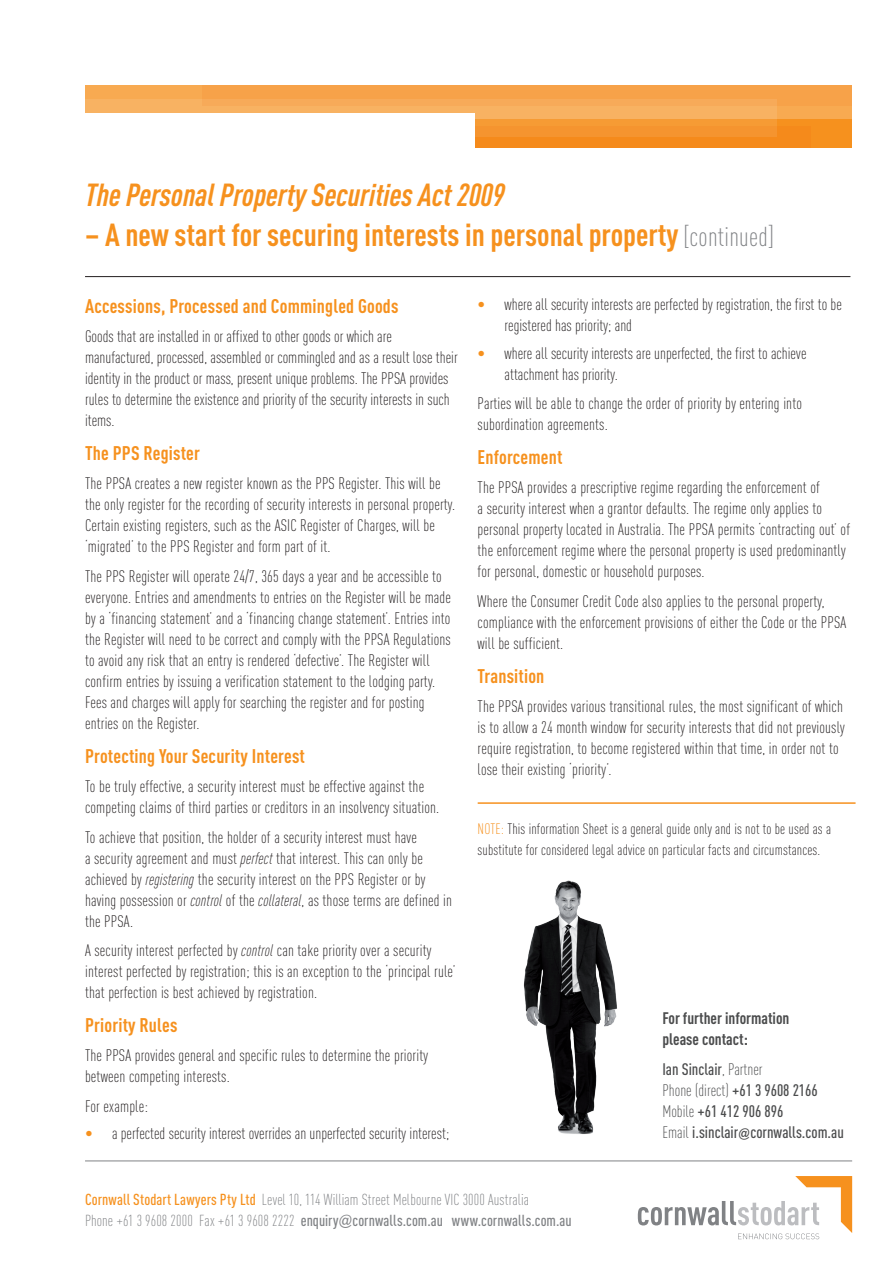
<style>
.page{position:relative;width:893px;height:1263px;background:#fff}
.page>*{position:absolute;margin:0;border:0;box-sizing:border-box;transform-origin:0 0}
.t1{font:700 31.5px "DIN Cond";color:#f6911e}
.t2{font:italic 700 condensed 31.5px "DINOT";color:#f6911e}
.t3{font:700 19.5px "DIN Cond";letter-spacing:.01em;color:#f6911e}
.t4{font:300 16.5px/21px "DIN Cond";letter-spacing:.01em;color:#231f20}
.t5{font:500 16.5px/21px "DIN Cond";color:#4b4c4d}
.t6{font:700 16.5px/21px "DIN Cond";color:#4b4c4d}
.t7{font:300 15.75px/21px "DIN Cond";letter-spacing:.01em;color:#808285}
.t8{font:300 15px/21px "DIN Cond";letter-spacing:.01em;color:#231f20}
.s1{font-weight:300;font-size:27px;color:#808285}
.s2{font-family:"DINOT";font-style:italic;font-stretch:condensed}
.s3{color:#f6911e}
.s4{font-weight:300}
.s5{font-family:"Akzidenz Grotesk Std";font-size:13.5px}
.s6{font-weight:500;color:#f6911e}
.s7{font-weight:500}
.s8{font-family:"Akzidenz Grotesk Std";font-weight:400}
</style>
<div class="page">
<div style="left:85px;top:85px;width:767px;height:62px;background:#f58a1b"></div>
<div style="left:85px;top:85px;width:767px;height:33px;background:#f8aa51"></div>
<svg style="left:85px;top:100px;width:692px;height:26px;background:#f7ac57"></svg>
<div style="left:475px;top:126px;width:302px;height:11px;background:#f5942f"></div>
<div style="left:202px;top:85px;width:650px;height:21px;background:linear-gradient(to right,#f7a54f,#f7a44c)"></div>
<div style="left:55px;top:113px;width:420px;height:112px;background:#fff"></div>
<hr style="left:85px;top:276px;width:765px;height:1px;background:#231f20">
<hr style="left:85px;top:1161px;width:767px;height:1px;background:#808285">
<svg style="left:638px;top:1176px;width:214px;height:63px"></svg>
<img style="left:523px;top:880px;width:94px;height:254px">
<hr style="left:478px;top:802px;width:377px;height:2px;background:#f6911e">
<h1 class="t2" style="left:85px;top:176px;width:421px">The Personal Property Securities Act 2009</h1>
<h1 class="t1" style="left:85px;top:215px;width:691px">– A new start for securing interests in personal property <span class="s1">[continued]</span></h1>
<p class="t3" style="left:85px;top:294px;width:315px">Accessions, Processed and Commingled Goods</p>
<p class="t4" style="left:85px;top:326px;width:374px">Goods that are installed in or affixed to other goods or which are manufactured, processed, assembled or commingled and as a result lose their identity in the product or mass, present unique problems. The PPSA provides rules to determine the existence and priority of the security interests in such items.</p>
<p class="t3" style="left:85px;top:441px;width:116px">The PPS Register</p>
<p class="t4" style="left:85px;top:473px;width:372px">The PPSA creates a new register known as the PPS Register. This will be the only register for the recording of security interests in personal property.<br>Certain existing registers, such as the ASIC Register of Charges, will be ‘migrated’ to the PPS Register and form part of it.</p>
<p class="t4" style="left:85px;top:565px;width:367px">The PPS Register will operate 24/7, 365 days a year and be accessible to everyone. Entries and amendments to entries on the Register will be made by a ‘financing statement’ and a ‘financing change statement’. Entries into the Register will need to be correct and comply with the PPSA Regulations to avoid any risk that an entry is rendered ‘defective’. The Register will confirm entries by issuing a verification statement to the lodging party.<br>Fees and charges will apply for searching the register and for posting entries on the Register.</p>
<p class="t3" style="left:85px;top:744px;width:221px">Protecting Your Security Interest</p>
<p class="t4" style="left:85px;top:776px;width:356px">To be truly effective, a security interest must be effective against the competing claims of third parties or creditors in an insolvency situation.</p>
<p class="t4" style="left:85px;top:826px;width:368px">To achieve that position, the holder of a security interest must have<br>a security agreement and must <span class="s2">perfect</span> that interest. This can only be achieved by <span class="s2">registering</span> the security interest on the PPS Register or by having possession or <span class="s2">control</span> of the <span class="s2">collateral</span>, as those terms are defined in the PPSA.</p>
<p class="t4" style="left:85px;top:940px;width:372px">A security interest perfected by <span class="s2">control</span> can take priority over a security interest perfected by registration; this is an exception to the ‘principal rule’ that perfection is best achieved by registration.</p>
<p class="t3" style="left:85px;top:1013px;width:94px">Priority Rules</p>
<p class="t4" style="left:85px;top:1045px;width:345px">The PPSA provides general and specific rules to determine the priority between competing interests.</p>
<p class="t4" style="left:85px;top:1095px;width:64px">For example:</p>
<p class="t4" style="left:85px;top:1123px;width:366px"><span class="s3">•</span> a perfected security interest overrides an unperfected security interest;</p>
<p class="t4" style="left:505px;top:294px;width:339px;text-indent:-27px"><span class="s3">•</span> where all security interests are perfected by registration, the first to be registered has priority; and</p>
<p class="t4" style="left:505px;top:342px;width:303px;text-indent:-27px"><span class="s3">•</span> where all security interests are unperfected, the first to achieve attachment has priority.</p>
<p class="t4" style="left:478px;top:393px;width:326px">Parties will be able to change the order of priority by entering into subordination agreements.</p>
<p class="t3" style="left:478px;top:445px;width:86px">Enforcement</p>
<p class="t4" style="left:478px;top:477px;width:374px">The PPSA provides a prescriptive regime regarding the enforcement of<br>a security interest when a grantor defaults. The regime only applies to personal property located in Australia. The PPSA permits ‘contracting out’ of the enforcement regime where the personal property is used predominantly for personal, domestic or household purposes.</p>
<p class="t4" style="left:478px;top:591px;width:370px">Where the Consumer Credit Code also applies to the personal property, compliance with the enforcement provisions of either the Code or the PPSA will be sufficient.</p>
<p class="t3" style="left:478px;top:664px;width:68px">Transition</p>
<p class="t4" style="left:478px;top:696px;width:369px">The PPSA provides various transitional rules, the most significant of which is to allow a 24 month window for security interests that did not previously require registration, to become registered within that time, in order not to lose their existing ‘priority’.</p>
<p class="t8" style="left:478px;top:818px;width:355px"><span class="s3">NOTE:</span> This information Sheet is a general guide only and is not to be used as a substitute for considered legal advice on particular facts and circumstances.</p>
<p class="t6" style="left:662px;top:1007px;width:129px">For further information please contact:</p>
<p class="t5" style="left:662px;top:1058px;width:183px">Ian Sinclair<span class="s4">, Partner<br>Phone (direct)</span> +61 3 9608 2166<br><span class="s4">Mobile</span> +61 412 906 896<br><span class="s4">Email</span> i.sinclair<span class="s5">@</span>cornwalls.com.au</p>
<p class="t7" style="left:85px;top:1189px;width:488px"><span class="s6">Cornwall Stodart Lawyers Pty Ltd</span> Level 10, 114 William Street Melbourne VIC 3000 Australia<br>Phone +61 3 9608 2000 Fax +61 3 9608 2222 <span class="s7">enquiry</span><span class="s8">@</span><span class="s7">cornwalls.com.au www.cornwalls.com.au</span></p>
</div>
